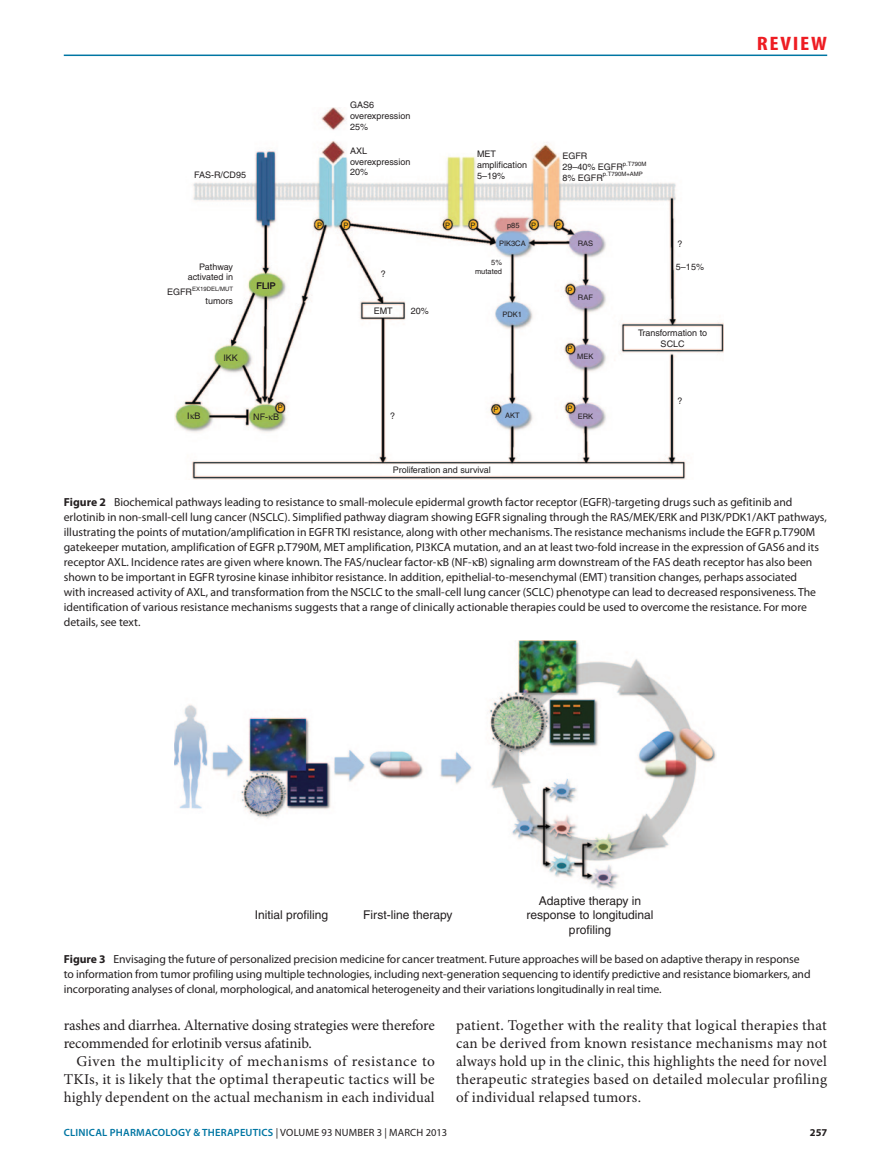
<style>
.page{position:relative;width:891px;height:1175px;background:#fff}
.page>*{position:absolute;margin:0;border:0;box-sizing:border-box;transform-origin:0 0}
.t1{font:700 condensed 19.5px "Myriad Pro";letter-spacing:.07em;color:#ee1d23;scale:1.2 1}
.t2{font:15px/18px "Minion Pro";letter-spacing:-.005em;color:#231f20;text-align:justify}
.t3{font:12px/14.4px "Helvetica";color:#231f20;text-align:center}
.t4{font:11.7px/15px "Myriad Pro";color:#231f20}
.t5{font:10.5px "Myriad Pro";letter-spacing:.02em;color:#231f20}
.t6{font:600 10.5px "Myriad Pro";letter-spacing:.02em;color:#0076a3}
.t7{font:700 10.5px "Myriad Pro";color:#231f20}
.t8{font:9px/10.8px "Helvetica";color:#231f20}
.t9{font:7.5px/9px "Helvetica";color:#231f20;text-align:right}
.t10{font:6px "Helvetica";color:#231f20}
.s1{font-weight:700}
.s2{font-weight:600;color:#0076a3}
</style>
<div class="page">
<hr style="left:64px;top:55px;width:763px;height:1px;background:#0076a3">
<img style="left:175px;top:641px;width:541px;height:248px">
<img style="left:174px;top:108px;width:550px;height:371px">
<svg style="left:190px;top:415px;width:5px;height:4px"></svg>
<svg style="left:268px;top:415px;width:5px;height:5px"></svg>
<h1 class="t1" style="left:757px;top:31px;width:60px">REVIEW</h1>
<p class="t8" style="left:350px;top:100px;width:62px">GAS6 overexpression<br>25%</p>
<p class="t8" style="left:194px;top:170px;width:53px">FAS-R/CD95</p>
<p class="t8" style="left:350px;top:145px;width:62px">AXL overexpression<br>20%</p>
<p class="t8" style="left:477px;top:148px;width:52px">MET amplification<br>5–19%</p>
<p class="t8" style="left:562px;top:151px;width:62px">EGFR<br>29–40% EGFR</p>
<p class="t10" style="left:623px;top:160px;width:25px">p.T790M</p>
<p class="t8" style="left:562px;top:172px;width:42px">8% EGFR</p>
<p class="t10" style="left:603px;top:171px;width:41px">p.T790M+AMP</p>
<p class="t9" style="left:317px;top:220px;width:7px">P</p>
<p class="t9" style="left:343px;top:220px;width:7px">P</p>
<p class="t9" style="left:445px;top:220px;width:7px">P</p>
<p class="t9" style="left:471px;top:220px;width:7px">P</p>
<p class="t9" style="left:531px;top:220px;width:7px">P</p>
<p class="t9" style="left:556px;top:220px;width:7px">P</p>
<p class="t9" style="left:507px;top:221px;width:14px">p85</p>
<p class="t9" style="left:499px;top:238px;width:28px">PIK3CA</p>
<p class="t9" style="left:578px;top:239px;width:17px">RAS</p>
<p class="t8" style="left:677px;top:239px;width:7px">?</p>
<p class="t8" style="left:188px;top:261px;width:47px;text-align:right">Pathway activated in</p>
<p class="t8" style="left:167px;top:287px;width:27px">EGFR</p>
<p class="t10" style="left:192px;top:285px;width:43px">EX19DEL/MUT</p>
<p class="t8" style="left:206px;top:296px;width:29px">tumors</p>
<p class="t8" style="left:257px;top:280px;width:21px">FLIP</p>
<p class="t8" style="left:381px;top:268px;width:7px">?</p>
<p class="t9" style="left:475px;top:258px;width:29px">5% mutated</p>
<p class="t9" style="left:568px;top:286px;width:7px">P</p>
<p class="t9" style="left:578px;top:293px;width:16px">RAF</p>
<p class="t8" style="left:676px;top:261px;width:30px">5–15%</p>
<p class="t8" style="left:374px;top:305px;width:20px">EMT</p>
<p class="t8" style="left:411px;top:305px;width:20px">20%</p>
<p class="t9" style="left:503px;top:310px;width:21px">PDK1</p>
<p class="t9" style="left:568px;top:344px;width:7px">P</p>
<p class="t8" style="left:638px;top:327px;width:71px;text-align:center">Transformation to<br>SCLC</p>
<p class="t8" style="left:223px;top:352px;width:16px">IKK</p>
<p class="t9" style="left:577px;top:352px;width:18px">MEK</p>
<p class="t8" style="left:187px;top:411px;width:15px">I B</p>
<p class="t9" style="left:278px;top:403px;width:7px">P</p>
<p class="t8" style="left:253px;top:411px;width:27px">NF- B</p>
<p class="t8" style="left:390px;top:410px;width:7px">?</p>
<p class="t9" style="left:493px;top:405px;width:7px">P</p>
<p class="t9" style="left:505px;top:411px;width:16px">AKT</p>
<p class="t9" style="left:568px;top:403px;width:7px">P</p>
<p class="t9" style="left:578px;top:412px;width:17px">ERK</p>
<p class="t8" style="left:677px;top:396px;width:7px">?</p>
<p class="t8" style="left:393px;top:464px;width:100px">Proliferation and survival</p>
<p class="t4" style="left:64px;top:495px;width:765px"><span class="s1">Figure 2</span> Biochemical pathways leading to resistance to small-molecule epidermal growth factor receptor (EGFR)-targeting drugs such as gefitinib and erlotinib in non-small-cell lung cancer (NSCLC). Simplified pathway diagram showing EGFR signaling through the RAS/MEK/ERK and PI3K/PDK1/AKT pathways, illustrating the points of mutation/amplification in EGFR TKI resistance, along with other mechanisms. The resistance mechanisms include the EGFR p.T790M gatekeeper mutation, amplification of EGFR p.T790M, MET amplification, PI3KCA mutation, and an at least two-fold increase in the expression of GAS6 and its receptor AXL. Incidence rates are given where known. The FAS/nuclear factor- B (NF- B) signaling arm downstream of the FAS death receptor has also been shown to be important in EGFR tyrosine kinase inhibitor resistance. In addition, epithelial-to-mesenchymal (EMT) transition changes, perhaps associated<br>with increased activity of AXL, and transformation from the NSCLC to the small-cell lung cancer (SCLC) phenotype can lead to decreased responsiveness. The identification of various resistance mechanisms suggests that a range of clinically actionable therapies could be used to overcome the resistance. For more details, see text.</p>
<p class="t3" style="left:255px;top:907px;width:75px">Initial profiling</p>
<p class="t3" style="left:363px;top:907px;width:91px">First-line therapy</p>
<p class="t3" style="left:526px;top:893px;width:129px">Adaptive therapy in response to longitudinal profiling</p>
<p class="t4" style="left:64px;top:951px;width:748px"><span class="s1">Figure 3</span> Envisaging the future of personalized precision medicine for cancer treatment. Future approaches will be based on adaptive therapy in response to information from tumor profiling using multiple technologies, including next-generation sequencing to identify predictive and resistance biomarkers, and incorporating analyses of clonal, morphological, and anatomical heterogeneity and their variations longitudinally in real time.</p>
<p class="t2" style="left:64px;top:1016px;width:373px">rashes and diarrhea. Alternative dosing strategies were therefore recommended for erlotinib versus afatinib.</p>
<p class="t2" style="left:64px;top:1052px;width:373px;text-indent:13px">Given the multiplicity of mechanisms of resistance to TKIs, it is likely that the optimal therapeutic tactics will be highly dependent on the actual mechanism in each individual</p>
<p class="t2" style="left:456px;top:1016px;width:373px">patient. Together with the reality that logical therapies that can be derived from known resistance mechanisms may not always hold up in the clinic, this highlights the need for novel therapeutic strategies based on detailed molecular profiling of individual relapsed tumors.</p>
<p class="t6" style="left:64px;top:1126px;width:151px">CLINICAL PHARMACOLOGY &amp; THER</p>
<p class="t5" style="left:227px;top:1126px;width:185px"><span class="s2">APEUTICS</span> | VOLUME 93 NUMBER 3 | march</p>
<p class="t5" style="left:426px;top:1126px;width:23px">2013</p>
<p class="t7" style="left:810px;top:1126px;width:19px">257</p>
</div>
